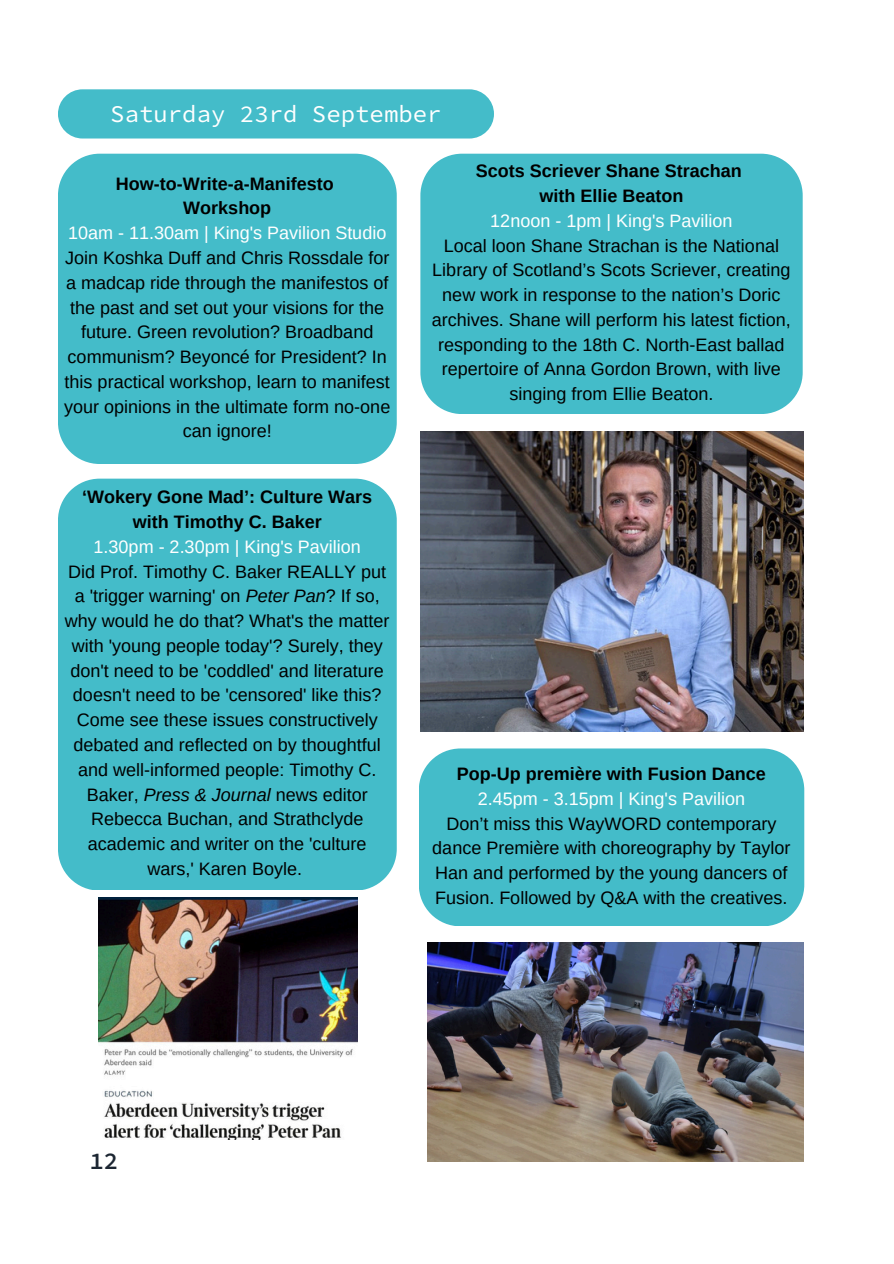
<style>
.page{position:relative;width:894px;height:1264px;background:#fff}
.page>*{position:absolute;margin:0;border:0;box-sizing:border-box;transform-origin:0 0}
.t1{font:24px "Source Code Pro";color:#fff}
.t2{font:600 24px "Source Code Pro";color:#1c2632}
.t3{font:18px/24.8px "Arimo";color:#000;text-align:center}
.t4{font:700 18px/24.8px "Arimo";color:#000;text-align:center}
.t5{font:18px "Arimo";color:#fff}
.s1{font-style:italic}
</style>
<div class="page">
<div style="left:58px;top:89px;width:436px;height:49px;background:#44bcc9;border-radius:25px"></div>
<div style="left:58px;top:154px;width:338px;height:310px;background:#44bcc9"></div>
<div style="left:58px;top:478px;width:338px;height:412px;background:#44bcc9"></div>
<div style="left:420px;top:154px;width:382px;height:260px;background:#44bcc9"></div>
<div style="left:419px;top:748px;width:385px;height:178px;background:#44bcc9"></div>
<img style="left:427px;top:942px;width:376px;height:219px">
<img style="left:420px;top:432px;width:383px;height:299px">
<img style="left:98px;top:897px;width:259px;height:242px">
<h1 class="t1" style="left:110px;top:98px;width:333px">Saturday 23rd September</h1>
<p class="t4" style="left:116px;top:171px;width:219px">How-to-Write-a-Manifesto</p>
<p class="t4" style="left:183px;top:196px;width:89px">Workshop</p>
<p class="t5" style="left:68px;top:223px;width:320px">10am - 11.30am | King's Pavilion Studio</p>
<p class="t3" style="left:64px;top:245px;width:327px">Join Koshka Duff and Chris Rossdale for a madcap ride through the manifestos of the past and set out your visions for the future. Green revolution? Broadband communism? Beyoncé for President? In this practical workshop, learn to manifest your opinions in the ultimate form no-one can ignore!</p>
<p class="t4" style="left:82px;top:485px;width:291px">‘Wokery Gone Mad’: Culture Wars with Timothy C. Baker</p>
<p class="t5" style="left:94px;top:536px;width:269px">1.30pm - 2.30pm | King's Pavilion</p>
<p class="t3" style="left:65px;top:559px;width:326px">Did Prof. Timothy C. Baker REALLY put a 'trigger warning' on <span class="s1">Peter Pan</span>? If so, why would he do that? What's the matter with 'young people today'? Surely, they don't need to be 'coddled' and literature doesn't need to be 'censored' like this?<br>Come see these issues constructively debated and reflected on by thoughtful and well-informed people: Timothy C.<br>Baker, <span class="s1">Press &amp; Journal</span> news editor Rebecca Buchan, and Strathclyde academic and writer on the 'culture wars,' Karen Boyle.</p>
<p class="t4" style="left:475px;top:159px;width:267px">Scots Scriever Shane Strachan</p>
<p class="t4" style="left:539px;top:183px;width:145px">with Ellie Beaton</p>
<p class="t5" style="left:490px;top:210px;width:244px">12noon - 1pm | King's Pavilion</p>
<p class="t3" style="left:431px;top:233px;width:360px">Local loon Shane Strachan is the National Library of Scotland’s Scots Scriever, creating new work in response to the nation’s Doric archives. Shane will perform his latest fiction, responding to the 18th C. North-East ballad repertoire of Anna Gordon Brown, with live singing from Ellie Beaton.</p>
<p class="t4" style="left:457px;top:761px;width:310px">Pop-Up première with Fusion Dance</p>
<p class="t5" style="left:477px;top:788px;width:269px">2.45pm - 3.15pm | King's Pavilion</p>
<p class="t3" style="left:432px;top:810px;width:359px">Don’t miss this WayWORD contemporary dance Première with choreography by Taylor Han and performed by the young dancers of Fusion. Followed by Q&amp;A with the creatives.</p>
<p class="t2" style="left:89px;top:1144px;width:30px">12</p>
</div>
